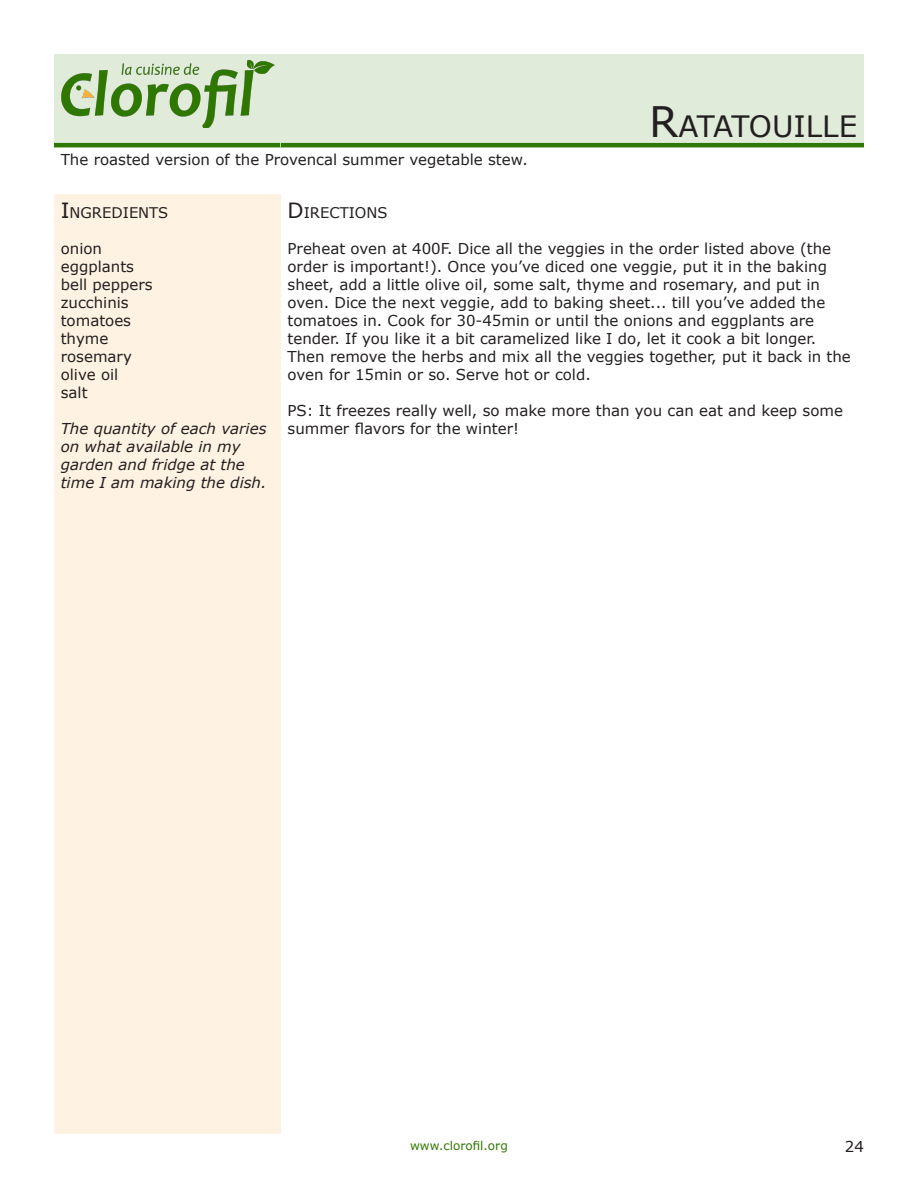
<style>
.page{position:relative;width:918px;height:1188px;background:#fff}
.page>*{position:absolute;margin:0;border:0;box-sizing:border-box;transform-origin:0 0}
.t1{font:29.4px "Verdana";letter-spacing:-.01em;color:#231f20}
.ingredients{font:15px/18px "Verdana";color:#231f20}
.ingredients-2{font:italic 15px/18px "Verdana";color:#231f20}
.ingredients-3{font:14.7px "Verdana";color:#231f20}
.t2{font:12px "Verdana";color:#2f7800}
.s1{font-size:42px}
.s2{font-size:21px}
</style>
<div class="page">
<div style="left:54px;top:54px;width:227px;height:93px;background:#e0ebd9"></div>
<hr style="left:54px;top:143px;width:227px;height:4px;background:#2f7800">
<img style="left:61px;top:61px;width:213px;height:67px">
<div style="left:54px;top:195px;width:227px;height:939px;background:#fef3e2"></div>
<div style="left:281px;top:54px;width:583px;height:93px;background:#e0ebd9"></div>
<hr style="left:281px;top:143px;width:583px;height:4px;background:#2f7800">
<p class="ingredients" style="left:61px;top:150px;width:469px">The roasted version of the Provencal summer vegetable stew.</p>
<p class="t1" style="left:649px;top:106px;width:210px"><span class="s1">R</span>ATATOUILLE</p>
<p class="ingredients-3" style="left:61px;top:202px;width:109px"><span class="s2">I</span>NGREDIENTS</p>
<p class="ingredients" style="left:61px;top:239px;width:43px">onion</p>
<p class="ingredients" style="left:61px;top:257px;width:75px">eggplants</p>
<p class="ingredients" style="left:61px;top:275px;width:93px">bell peppers</p>
<p class="ingredients" style="left:61px;top:293px;width:70px">zucchinis</p>
<p class="ingredients" style="left:61px;top:311px;width:72px">tomatoes</p>
<p class="ingredients" style="left:61px;top:329px;width:49px">thyme</p>
<p class="ingredients" style="left:61px;top:347px;width:73px">rosemary</p>
<p class="ingredients" style="left:61px;top:365px;width:59px">olive oil</p>
<p class="ingredients" style="left:61px;top:383px;width:28px">salt</p>
<p class="ingredients-2" style="left:61px;top:420px;width:207px">The quantity of each varies on what available in my garden and fridge at the time I am making the dish.</p>
<p class="ingredients-3" style="left:288px;top:202px;width:102px"><span class="s2">D</span>IRECTIONS</p>
<p class="ingredients" style="left:288px;top:239px;width:565px">Preheat oven at 400F. Dice all the veggies in the order listed above (the order is important!). Once you’ve diced one veggie, put it in the baking sheet, add a little olive oil, some salt, thyme and rosemary, and put in oven. Dice the next veggie, add to baking sheet... till you’ve added the tomatoes in. Cook for 30-45min or until the onions and eggplants are tender. If you like it a bit caramelized like I do, let it cook a bit longer.<br>Then remove the herbs and mix all the veggies together, put it back in the oven for 15min or so. Serve hot or cold.</p>
<p class="ingredients" style="left:288px;top:401px;width:557px">PS: It freezes really well, so make more than you can eat and keep some summer flavors for the winter!</p>
<p class="t2" style="left:410px;top:1137px;width:99px">www.clorofil.org</p>
<p class="ingredients" style="left:845px;top:1137px;width:21px">24</p>
</div>
